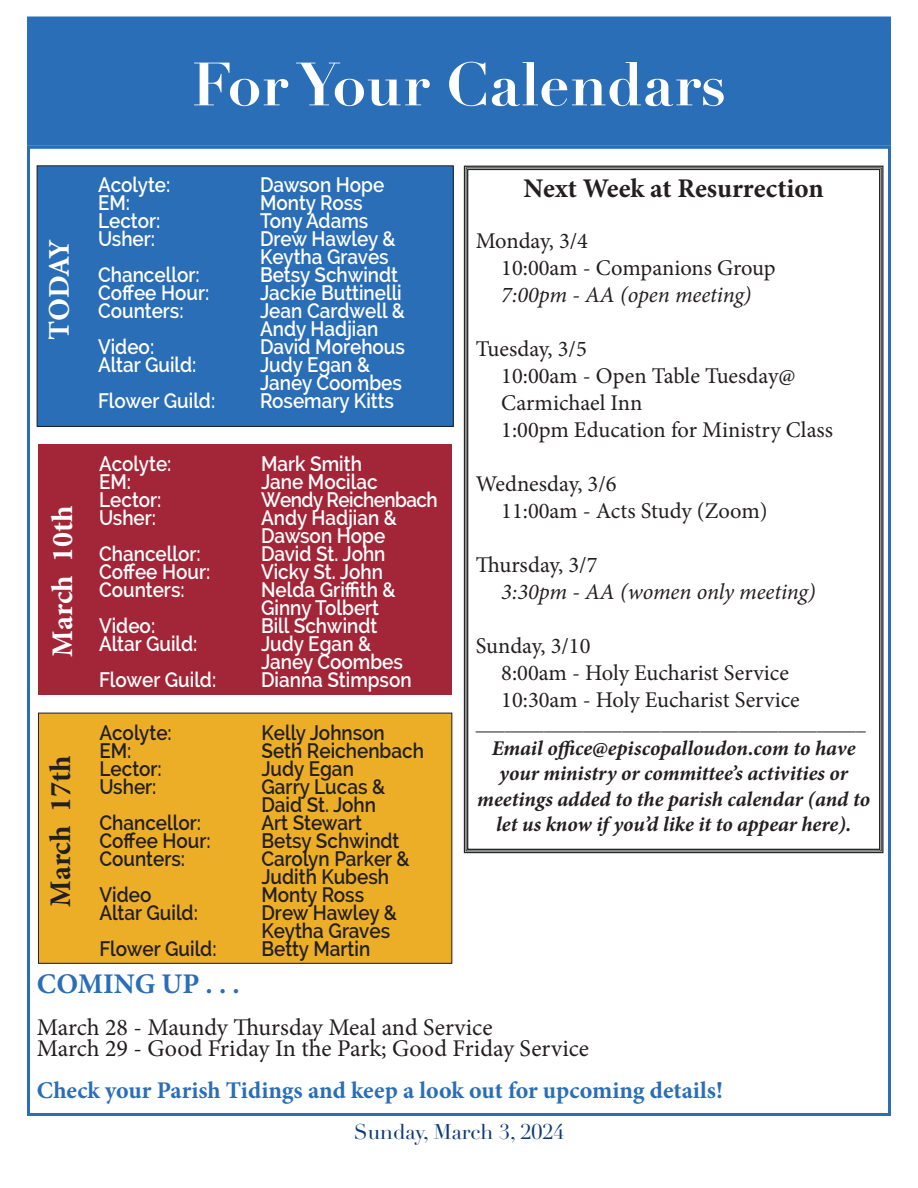
<style>
.page{position:relative;width:918px;height:1188px;background:#fff}
.page>*{position:absolute;margin:0;border:0;box-sizing:border-box;transform-origin:0 0}
.t1{font:700 60px "Didot LT Pro";color:#fff}
.t2{font:700 30px "Minion Pro";letter-spacing:-.02em;color:#fff}
.t3{font:700 30px "Minion Pro";color:#231f20}
.t4{font:700 28.5px "Minion Pro";color:#296eb7}
.t5{font:700 27px "Minion Pro";letter-spacing:-.015em;color:#231f20}
.t6{font:24px "Minion Pro";color:#231f20}
.t7{font:700 24px "Minion Pro";color:#296eb7}
.t8{font:22.5px/27px "Minion Pro";color:#231f20}
.t9{font:italic 22.5px "Minion Pro";letter-spacing:-.005em;color:#231f20}
.t10{font:600 21px "Raleway";color:#fff;scale:.9 1}
.t11{font:600 21px "Raleway";color:#231f20;scale:.9 1}
.t12{font:italic 700 21px/25.2px "Minion Pro";letter-spacing:-.005em;color:#231f20;text-align:center}
.t13{font:21px "Didot LT Pro";color:#0b3975}
.t14{font:600 21px "Raleway";letter-spacing:-.03em;color:#fff;scale:.9 1}
.t15{font:19.5px "Minion Pro";color:#231f20}
</style>
<div class="page">
<div style="left:27px;top:16px;width:864px;height:130px;background:#296eb7;border:3px solid #296eb7"></div>
<svg style="left:463px;top:165px;width:421px;height:689px"></svg>
<div style="left:37px;top:166px;width:416px;height:260px;background:#296eb7"></div>
<div style="left:37px;top:166px;width:416px;height:261px;border:1px solid #231f20"></div>
<div style="left:38px;top:445px;width:414px;height:250px;background:#a32638"></div>
<div style="left:38px;top:713px;width:414px;height:250px;background:#edae27"></div>
<div style="left:38px;top:713px;width:414px;height:251px;border:1px solid #231f20"></div>
<p class="t1" style="left:192px;top:47px;width:536px">For Your Calendars</p>
<p class="t2" style="left:38px;top:340px;width:102px;rotate:-90deg">TODAY</p>
<p class="t2" style="left:42px;top:657px;width:152px;rotate:-90deg">March 10th</p>
<p class="t3" style="left:39px;top:907px;width:152px;rotate:-90deg">March 17th</p>
<p class="t10" style="left:98px;top:173px;width:82px">Acolyte:</p>
<p class="t10" style="left:260px;top:173px;width:140px">Dawson Hope</p>
<p class="t10" style="left:98px;top:191px;width:37px">EM:</p>
<p class="t10" style="left:260px;top:191px;width:116px">Monty Ross</p>
<p class="t10" style="left:98px;top:209px;width:71px">Lector:</p>
<p class="t10" style="left:260px;top:209px;width:122px">Tony Adams</p>
<p class="t10" style="left:98px;top:227px;width:65px">Usher:</p>
<p class="t10" style="left:260px;top:227px;width:152px">Drew Hawley &amp;</p>
<p class="t10" style="left:260px;top:245px;width:145px">Keytha Graves</p>
<p class="t10" style="left:98px;top:263px;width:114px">Chancellor:</p>
<p class="t10" style="left:260px;top:263px;width:155px">Betsy Schwindt</p>
<p class="t10" style="left:98px;top:281px;width:125px">Coffee Hour:</p>
<p class="t10" style="left:260px;top:281px;width:159px">Jackie Buttinelli</p>
<p class="t10" style="left:98px;top:299px;width:97px">Counters:</p>
<p class="t10" style="left:260px;top:299px;width:163px">Jean Cardwell &amp;</p>
<p class="t10" style="left:260px;top:317px;width:133px">Andy Hadjian</p>
<p class="t10" style="left:98px;top:335px;width:64px">Video:</p>
<p class="t10" style="left:260px;top:335px;width:163px">David Morehous</p>
<p class="t10" style="left:98px;top:353px;width:111px">Altar Guild:</p>
<p class="t10" style="left:260px;top:353px;width:124px">Judy Egan &amp;</p>
<p class="t10" style="left:260px;top:371px;width:159px">Janey Coombes</p>
<p class="t10" style="left:98px;top:389px;width:132px">Flower Guild:</p>
<p class="t10" style="left:260px;top:389px;width:150px">Rosemary Kitts</p>
<p class="t10" style="left:99px;top:452px;width:82px">Acolyte:</p>
<p class="t10" style="left:261px;top:452px;width:114px">Mark Smith</p>
<p class="t10" style="left:99px;top:470px;width:37px">EM:</p>
<p class="t10" style="left:261px;top:470px;width:131px">Jane Mocilac</p>
<p class="t10" style="left:99px;top:488px;width:71px">Lector:</p>
<p class="t14" style="left:261px;top:488px;width:198px">Wendy Reichenbach</p>
<p class="t10" style="left:99px;top:506px;width:65px">Usher:</p>
<p class="t10" style="left:261px;top:506px;width:153px">Andy Hadjian &amp;</p>
<p class="t10" style="left:261px;top:524px;width:140px">Dawson Hope</p>
<p class="t10" style="left:99px;top:542px;width:114px">Chancellor:</p>
<p class="t10" style="left:261px;top:542px;width:140px">David St. John</p>
<p class="t10" style="left:99px;top:560px;width:125px">Coffee Hour:</p>
<p class="t10" style="left:261px;top:560px;width:137px">Vicky St. John</p>
<p class="t10" style="left:99px;top:578px;width:97px">Counters:</p>
<p class="t10" style="left:261px;top:578px;width:151px">Nelda Griffith &amp;</p>
<p class="t10" style="left:261px;top:596px;width:133px">Ginny Tolbert</p>
<p class="t10" style="left:99px;top:614px;width:64px">Video:</p>
<p class="t10" style="left:261px;top:614px;width:131px">Bill Schwindt</p>
<p class="t10" style="left:99px;top:632px;width:111px">Altar Guild:</p>
<p class="t10" style="left:261px;top:632px;width:124px">Judy Egan &amp;</p>
<p class="t10" style="left:261px;top:650px;width:159px">Janey Coombes</p>
<p class="t10" style="left:99px;top:668px;width:132px">Flower Guild:</p>
<p class="t10" style="left:261px;top:668px;width:169px">Dianna Stimpson</p>
<p class="t11" style="left:99px;top:720px;width:82px">Acolyte:</p>
<p class="t11" style="left:261px;top:720px;width:139px">Kelly Johnson</p>
<p class="t11" style="left:99px;top:738px;width:37px">EM:</p>
<p class="t11" style="left:261px;top:738px;width:182px">Seth Reichenbach</p>
<p class="t11" style="left:99px;top:756px;width:71px">Lector:</p>
<p class="t11" style="left:261px;top:756px;width:104px">Judy Egan</p>
<p class="t11" style="left:99px;top:774px;width:65px">Usher:</p>
<p class="t11" style="left:261px;top:774px;width:139px">Garry Lucas &amp;</p>
<p class="t11" style="left:261px;top:792px;width:129px">Daid St. John</p>
<p class="t11" style="left:99px;top:810px;width:114px">Chancellor:</p>
<p class="t11" style="left:261px;top:810px;width:113px">Art Stewart</p>
<p class="t11" style="left:99px;top:828px;width:125px">Coffee Hour:</p>
<p class="t11" style="left:261px;top:828px;width:155px">Betsy Schwindt</p>
<p class="t11" style="left:99px;top:846px;width:97px">Counters:</p>
<p class="t11" style="left:261px;top:846px;width:166px">Carolyn Parker &amp;</p>
<p class="t11" style="left:261px;top:864px;width:143px">Judith Kubesh</p>
<p class="t11" style="left:99px;top:882px;width:59px">Video</p>
<p class="t11" style="left:261px;top:882px;width:116px">Monty Ross</p>
<p class="t11" style="left:99px;top:900px;width:111px">Altar Guild:</p>
<p class="t11" style="left:261px;top:900px;width:152px">Drew Hawley &amp;</p>
<p class="t11" style="left:261px;top:918px;width:145px">Keytha Graves</p>
<p class="t11" style="left:99px;top:936px;width:132px">Flower Guild:</p>
<p class="t11" style="left:261px;top:936px;width:122px">Betty Martin</p>
<p class="t5" style="left:524px;top:170px;width:302px">Next Week at Resurrection</p>
<p class="t8" style="left:476px;top:227px;width:114px">Monday, 3/4</p>
<p class="t8" style="left:501px;top:254px;width:276px">10:00am - Companions Group</p>
<p class="t9" style="left:501px;top:279px;width:252px">7:00pm - AA (open meeting)</p>
<p class="t8" style="left:476px;top:335px;width:113px">Tuesday, 3/5</p>
<p class="t8" style="left:501px;top:362px;width:296px">10:00am - Open Table Tuesday@<br>Carmichael Inn</p>
<p class="t8" style="left:501px;top:416px;width:333px">1:00pm Education for Ministry Class</p>
<p class="t8" style="left:476px;top:470px;width:142px">Wednesday, 3/6</p>
<p class="t8" style="left:501px;top:497px;width:268px">11:00am - Acts Study (Zoom)</p>
<p class="t8" style="left:476px;top:551px;width:123px">Thursday, 3/7</p>
<p class="t9" style="left:501px;top:576px;width:316px">3:30pm - AA (women only meeting)</p>
<p class="t8" style="left:476px;top:632px;width:116px">Sunday, 3/10</p>
<p class="t8" style="left:501px;top:659px;width:289px">8:00am - Holy Eucharist Service</p>
<p class="t8" style="left:501px;top:686px;width:300px">10:30am - Holy Eucharist Service</p>
<p class="t15" style="left:476px;top:711px;width:392px">________________________________________</p>
<p class="t12" style="left:477px;top:736px;width:394px">Email office@episcopalloudon.com to have your ministry or committee’s activities or meetings added to the parish calendar (and to let us know if you’d like it to appear here).</p>
<p class="t4" style="left:37px;top:964px;width:204px">COMING UP . . .</p>
<p class="t6" style="left:37px;top:1012px;width:457px">March 28 - Maundy Thursday Meal and Service</p>
<p class="t6" style="left:37px;top:1033px;width:554px">March 29 - Good Friday In the Park; Good Friday Service</p>
<p class="t7" style="left:37px;top:1074px;width:687px">Check your Parish Tidings and keep a look out for upcoming details!</p>
<p class="t13" style="left:354px;top:1119px;width:212px">Sunday, March 3, 2024</p>
</div>
